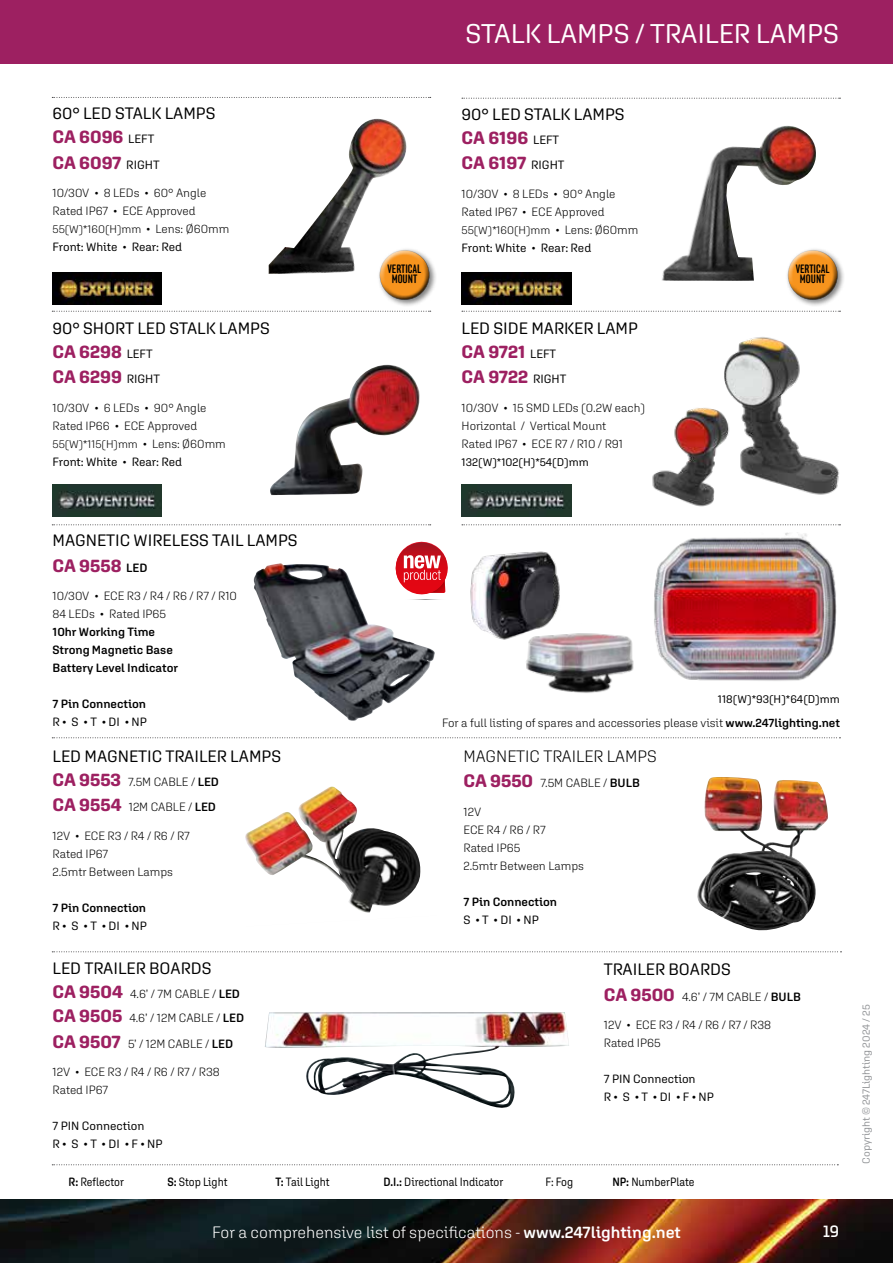
<style>
.page{position:relative;width:893px;height:1263px;background:#fff}
.page>*{position:absolute;margin:0;border:0;box-sizing:border-box;transform-origin:0 0}
.t1{font:27px "Aglet Sans";color:#fff}
.t2{font:700 18px/25.5px "Aglet Sans";letter-spacing:-.005em;color:#9d2061}
.t3{font:16.5px "Aglet Sans";color:#000}
.t4{font:300 16.5px "Aglet Sans";color:#fff}
.t5{font:300 16.5px "Aglet Sans";color:#000}
.t6{font:16.5px "Prometo";color:#fff}
.t7{font:500 12.15px/10.5px "Anchor";color:#000;text-align:center}
.t8{font:300 12px/18px "Aglet Sans";color:#000}
.t9{font:12px/18px "Aglet Sans";color:#000}
.t10{font:600 12px/18px "Aglet Sans";color:#000}
.t11{font:12px "Aglet Sans";color:#000;scale:.89 1}
.t12{font:300 11.25px "Aglet Sans";color:#000}
.t13{font:11.25px "Aglet Sans";color:#000}
.t14{font:10.5px "Aglet Sans";color:#939598}
.s1{font-weight:400;font-size:12px;color:#000}
.s2{font-size:12px}
.s3{font-weight:300}
.s4{font-weight:600;font-size:12px;color:#000}
.s5{font-weight:700;font-size:18px;color:#9d2061}
.s6{font-weight:600}
</style>
<div class="page">
<img style="left:0;top:1199px;width:893px;height:64px">
<svg style="left:52px;top:311px;width:379px;height:1px"></svg>
<svg style="left:52px;top:524px;width:379px;height:1px"></svg>
<div style="left:0;top:0;width:893px;height:64px;background:#9d2061"></div>
<svg style="left:462px;top:98px;width:378px;height:1px"></svg>
<svg style="left:52px;top:97px;width:379px;height:1px"></svg>
<svg style="left:462px;top:311px;width:378px;height:1px"></svg>
<svg style="left:462px;top:524px;width:378px;height:1px"></svg>
<svg style="left:52px;top:737px;width:788px;height:1px"></svg>
<svg style="left:52px;top:951px;width:789px;height:1px"></svg>
<svg style="left:52px;top:1164px;width:786px;height:1px"></svg>
<img style="left:270px;top:365px;width:150px;height:130px">
<img style="left:652px;top:408px;width:62px;height:99px">
<img style="left:712px;top:337px;width:127px;height:163px">
<img style="left:662px;top:126px;width:154px;height:155px">
<img style="left:269px;top:119px;width:138px;height:155px">
<img style="left:265px;top:1012px;width:304px;height:96px">
<img style="left:245px;top:786px;width:176px;height:127px">
<img style="left:654px;top:532px;width:183px;height:149px">
<img style="left:526px;top:633px;width:108px;height:60px">
<img style="left:470px;top:551px;width:93px;height:93px">
<img style="left:697px;top:777px;width:131px;height:154px">
<svg style="left:396px;top:541px;width:52px;height:59px"></svg>
<img style="left:52px;top:272px;width:110px;height:33px">
<img style="left:52px;top:484px;width:110px;height:33px">
<img style="left:462px;top:272px;width:109px;height:33px">
<img style="left:462px;top:484px;width:109px;height:33px">
<img style="left:253px;top:563px;width:182px;height:158px">
<div style="left:377px;top:247px;width:60px;height:60px;background:#000;opacity:.5"></div>
<div style="left:379px;top:248px;width:51px;height:41px;background:#fff;opacity:.75"></div>
<div style="left:379px;top:257px;width:52px;height:44px;background:#000;opacity:.75"></div>
<div style="left:785px;top:247px;width:60px;height:60px;background:#000;opacity:.5"></div>
<div style="left:787px;top:248px;width:51px;height:41px;background:#fff;opacity:.75"></div>
<div style="left:787px;top:257px;width:52px;height:44px;background:#000;opacity:.75"></div>
<h3 class="t3" style="left:53px;top:104px;width:165px">60° LED STALK LAMPS</h3>
<h2 class="t2" style="left:53px;top:124px;width:109px">CA 6096 <span class="s1">LEFT<br></span>CA 6097 <span class="s1">RIGHT</span></h2>
<p class="t8" style="left:53px;top:184px;width:155px">10/30V • 8 LEDs • 60° Angle<br>Rated IP67 • ECE Approved</p>
<p class="t12" style="left:53px;top:223px;width:178px">55(W)*160(H)mm <span class="s2">• Lens: Ø60mm</span></p>
<p class="t9" style="left:53px;top:238px;width:131px">Front: White <span class="s3">•</span> Rear: Red</p>
<h3 class="t3" style="left:53px;top:318px;width:219px">90° SHORT LED STALK LAMPS</h3>
<h2 class="t2" style="left:53px;top:338px;width:109px">CA 6298 <span class="s1">LEFT<br></span>CA 6299 <span class="s1">RIGHT</span></h2>
<p class="t8" style="left:53px;top:398px;width:155px">10/30V • 6 LEDs • 90° Angle<br>Rated IP66 • ECE Approved</p>
<p class="t12" style="left:53px;top:437px;width:175px">55(W)*115(H)mm <span class="s2">• Lens: Ø60mm</span></p>
<p class="t9" style="left:53px;top:452px;width:131px">Front: White <span class="s3">•</span> Rear: Red</p>
<h1 class="t1" style="left:486px;top:17px;width:339px">WARNING LAMPS | BEACON</h1>
<h1 class="t1" style="left:465px;top:18px;width:375px">STALK LAMPS / TRAILER LAMPS</h1>
<h3 class="t3" style="left:462px;top:104px;width:165px">90° LED STALK LAMPS</h3>
<h2 class="t2" style="left:462px;top:124px;width:104px">CA 6196 <span class="s1">LEFT<br></span>CA 6197 <span class="s1">RIGHT</span></h2>
<p class="t8" style="left:462px;top:184px;width:155px">10/30V • 8 LEDs • 90° Angle<br>Rated IP67 • ECE Approved</p>
<p class="t12" style="left:462px;top:223px;width:178px">55(W)*160(H)mm <span class="s2">• Lens: Ø60mm</span></p>
<p class="t9" style="left:462px;top:238px;width:131px">Front: White <span class="s3">•</span> Rear: Red</p>
<p class="t7" style="left:387px;top:263px;width:35px">VERTICAL<br>MOUNT</p>
<p class="t7" style="left:796px;top:263px;width:35px">VERTICAL<br>MOUNT</p>
<h3 class="t3" style="left:462px;top:318px;width:178px">LED SIDE MARKER LAMP</h3>
<h2 class="t2" style="left:462px;top:338px;width:106px">CA 9721 <span class="s1">LEFT<br></span>CA 9722 <span class="s1">RIGHT</span></h2>
<p class="t8" style="left:462px;top:398px;width:185px">10/30V • 15 SMD LEDs (0.2W each)<br>Horizontal / Vertical Mount<br>Rated IP67 • ECE R7 / R10 / R91</p>
<p class="t13" style="left:462px;top:455px;width:129px">132(W)*102(H)*54(D)mm</p>
<h3 class="t3" style="left:53px;top:531px;width:247px">MAGNETIC WIRELESS TAIL LAMPS</h3>
<h2 class="t2" style="left:53px;top:552px;width:97px">CA 9558 <span class="s4">LED</span></h2>
<p class="t8" style="left:53px;top:587px;width:186px">10/30V • ECE R3 / R4 / R6 / R7 / R10<br>84 LEDs • Rated IP65</p>
<p class="t10" style="left:53px;top:623px;width:127px">10hr Working Time<br>Strong Magnetic Base<br>Battery Level Indicator</p>
<p class="t10" style="left:53px;top:695px;width:95px">7 Pin Connection</p>
<p class="t9" style="left:53px;top:713px;width:96px">R • S • T • DI • NP</p>
<h3 class="t3" style="left:53px;top:746px;width:230px">LED MAGNETIC TRAILER LAMPS</h3>
<p class="t8" style="left:53px;top:769px;width:168px;line-height:25.5px"><span class="s5">CA 9553</span> 7.5M CABLE / <span class="s6">LED<br></span><span class="s5">CA 9554</span> 12M CABLE / <span class="s6">LED</span></p>
<p class="t8" style="left:53px;top:826px;width:139px">12V • ECE R3 / R4 / R6 / R7<br>Rated IP67<br>2.5mtr Between Lamps</p>
<p class="t10" style="left:53px;top:898px;width:95px">7 Pin Connection</p>
<p class="t9" style="left:53px;top:916px;width:96px">R • S • T • DI • NP</p>
<h3 class="t3" style="left:53px;top:959px;width:160px">LED TRAILER BOARDS</h3>
<p class="t8" style="left:53px;top:982px;width:193px;line-height:24px"><span class="s5">CA 9504</span> 4.6’ / 7M CABLE / <span class="s6">LED<br></span><span class="s5">CA 9505</span> 4.6’ / 12M CABLE / <span class="s6">LED</span></p>
<p class="t8" style="left:53px;top:1034px;width:182px"><span class="s5">CA 9507</span> 5’ / 12M CABLE / <span class="s6">LED</span></p>
<p class="t8" style="left:53px;top:1063px;width:169px">12V • ECE R3 / R4 / R6 / R7 / R38<br>Rated IP67</p>
<p class="t9" style="left:53px;top:1117px;width:112px">7 PIN Connection<br>R • S • T • DI • F • NP</p>
<p class="t13" style="left:718px;top:693px;width:123px">118(W)*93(H)*64(D)mm</p>
<p class="t8" style="left:442px;top:714px;width:399px">For a full listing of spares and accessories please visit <span class="s6">www.247lighting.net</span></p>
<h3 class="t5" style="left:463px;top:746px;width:195px">MAGNETIC TRAILER LAMPS</h3>
<p class="t8" style="left:463px;top:774px;width:178px"><span class="s5">CA 9550</span> 7.5M CABLE / <span class="s6">BULB</span></p>
<p class="t8" style="left:463px;top:802px;width:122px">12V<br>ECE R4 / R6 / R7<br>Rated IP65<br>2.5mtr Between Lamps</p>
<p class="t10" style="left:463px;top:892px;width:95px">7 Pin Connection</p>
<p class="t9" style="left:463px;top:910px;width:77px">S • T • DI • NP</p>
<h3 class="t3" style="left:604px;top:960px;width:129px">TRAILER BOARDS</h3>
<p class="t8" style="left:604px;top:987px;width:199px"><span class="s5">CA 9500</span> 4.6’ / 7M CABLE / <span class="s6">BULB</span></p>
<p class="t8" style="left:604px;top:1016px;width:169px">12V • ECE R3 / R4 / R6 / R7 / R38<br>Rated IP65</p>
<p class="t9" style="left:604px;top:1070px;width:112px">7 PIN Connection<br>R • S • T • DI • F • NP</p>
<p class="t11" style="left:69px;top:1175px;width:64px"><span class="s6">R:</span> Reflector</p>
<p class="t11" style="left:168px;top:1175px;width:69px"><span class="s6">S:</span> Stop Light</p>
<p class="t11" style="left:276px;top:1175px;width:62px"><span class="s6">T:</span> Tail Light</p>
<p class="t11" style="left:384px;top:1175px;width:136px"><span class="s6">D.I.:</span> Directional Indicator</p>
<p class="t11" style="left:546px;top:1175px;width:33px">F: Fog</p>
<p class="t11" style="left:612px;top:1175px;width:94px"><span class="s6">NP:</span> NumberPlate</p>
<h3 class="t4" style="left:212px;top:1222px;width:470px">For a comprehensive list of specifications - <span class="s6">www.247lighting.net</span></h3>
<h3 class="t6" style="left:823px;top:1221px;width:18px">19</h3>
<p class="t14" style="left:860px;top:1164px;width:160px;rotate:-90deg">Copyright © 247Lighting 2024 / 25</p>
</div>
